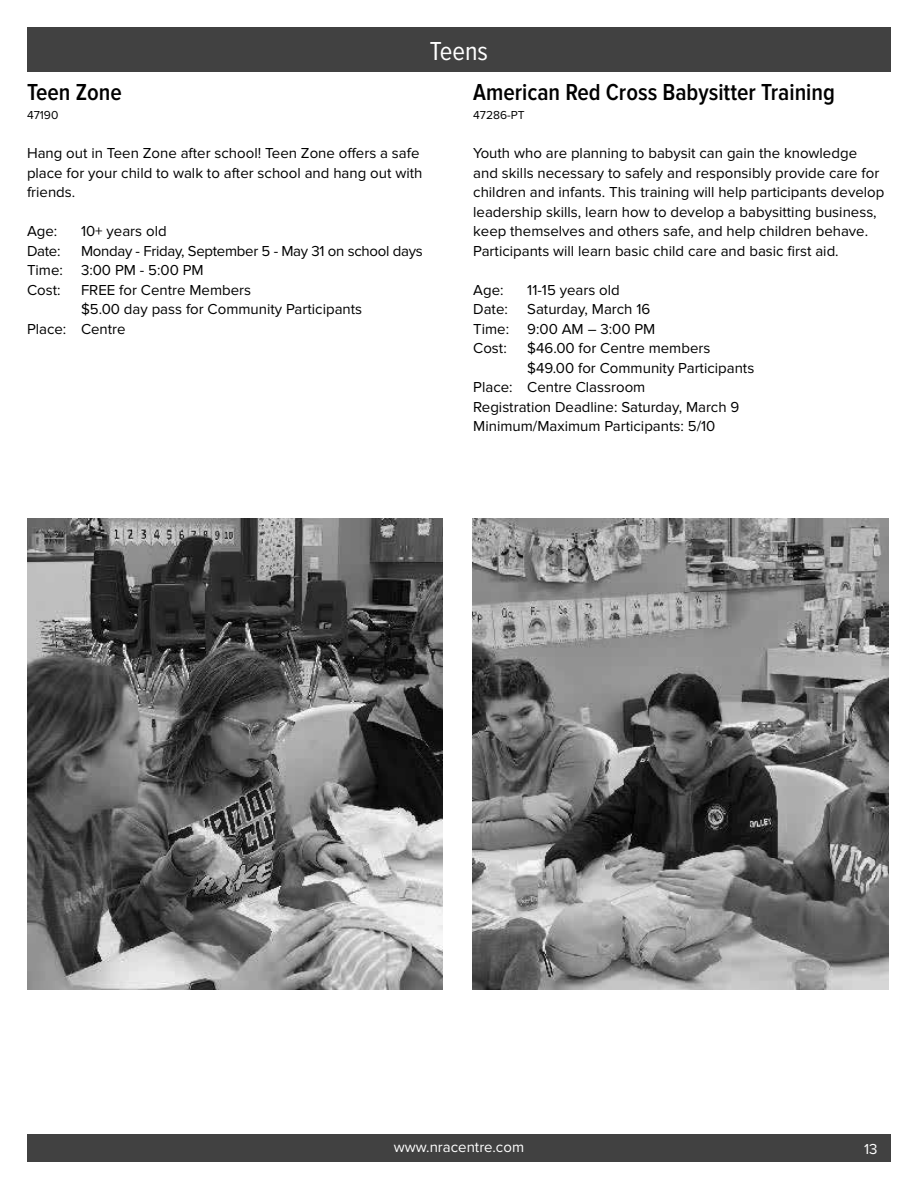
<style>
.page{position:relative;width:918px;height:1188px;background:#fff}
.page>*{position:absolute;margin:0;border:0;box-sizing:border-box;transform-origin:0 0}
.t1{font:27px "Proxima Nova Cond";color:#fff}
.t2{font:600 24px "Proxima Nova Cond";color:#000}
.t3{font:15px/19.5px "Proxima Nova";color:#000}
.t4{font:15px/19.5px "Proxima Nova";letter-spacing:-.02em;color:#000}
.t5{font:15px "Proxima Nova";color:#fff}
.t6{font:12px "Proxima Nova";color:#000}
</style>
<div class="page">
<div style="left:27px;top:1134px;width:864px;height:27px;background:#414141"></div>
<div style="left:27px;top:27px;width:864px;height:44px;background:#414141"></div>
<img style="left:472px;top:518px;width:416px;height:471px">
<img style="left:27px;top:518px;width:416px;height:471px">
<h1 class="t1" style="left:430px;top:36px;width:60px">Teens</h1>
<h2 class="t2" style="left:27px;top:79px;width:96px">Teen Zone</h2>
<p class="t6" style="left:27px;top:109px;width:33px">47190</p>
<p class="t3" style="left:27px;top:144px;width:397px">Hang out in Teen Zone after school! Teen Zone offers a safe place for your child to walk to after school and hang out with friends.</p>
<p class="t3" style="left:27px;top:222px;width:32px">Age:</p>
<p class="t3" style="left:81px;top:222px;width:87px">10+ years old</p>
<p class="t3" style="left:27px;top:241px;width:35px">Date:</p>
<p class="t4" style="left:27px;top:241px;width:397px;text-indent:54px">Monday - Friday, September 5 - May 31 on school days<br>Time: 3:00 PM - 5:00 PM<br>Cost:</p>
<p class="t3" style="left:81px;top:280px;width:172px">FREE for Centre Members</p>
<p class="t3" style="left:81px;top:300px;width:283px">$5.00 day pass for Community Participants</p>
<p class="t3" style="left:27px;top:319px;width:100px">Place: Centre</p>
<h2 class="t2" style="left:473px;top:79px;width:363px">American Red Cross Babysitter Training</h2>
<p class="t6" style="left:473px;top:109px;width:53px">47286-PT</p>
<p class="t3" style="left:473px;top:144px;width:413px">Youth who are planning to babysit can gain the knowledge and skills necessary to safely and responsibly provide care for children and infants. This training will help participants develop leadership skills, learn how to develop a babysitting business, keep themselves and others safe, and help children behave.<br>Participants will learn basic child care and basic first aid.</p>
<p class="t3" style="left:473px;top:280px;width:32px">Age:</p>
<p class="t3" style="left:527px;top:280px;width:94px">11-15 years old</p>
<p class="t3" style="left:473px;top:300px;width:36px">Date:</p>
<p class="t3" style="left:473px;top:300px;width:184px;text-indent:54px">Saturday, March 16<br>Time: 9:00 AM – 3:00 PM<br>Cost:</p>
<p class="t3" style="left:527px;top:339px;width:185px">$46.00 for Centre members</p>
<p class="t3" style="left:527px;top:358px;width:229px">$49.00 for Community Participants</p>
<p class="t3" style="left:473px;top:378px;width:174px">Place: Centre Classroom</p>
<p class="t3" style="left:473px;top:397px;width:268px">Registration Deadline: Saturday, March 9</p>
<p class="t3" style="left:473px;top:417px;width:244px">Minimum/Maximum Participants: 5/10</p>
<p class="t5" style="left:394px;top:1139px;width:132px">www.nracentre.com</p>
<p class="t5" style="left:864px;top:1141px;width:15px">13</p>
</div>
